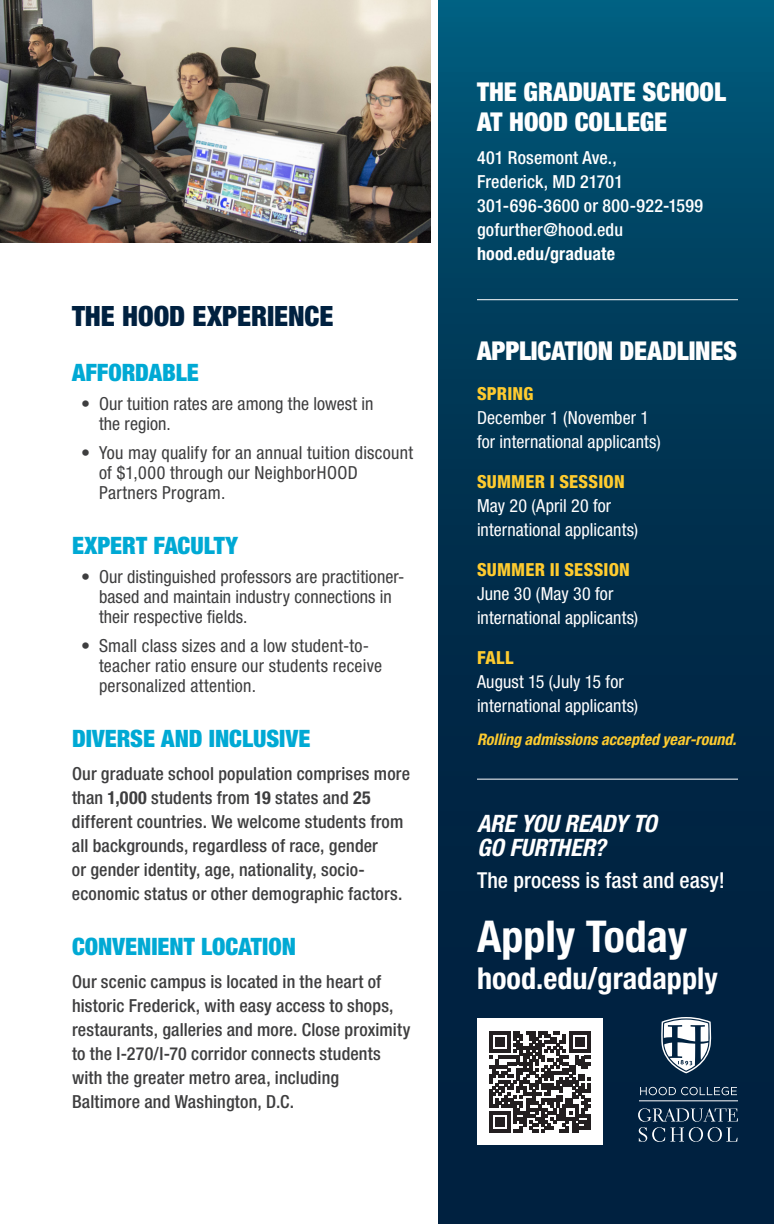
<style>
.page{position:relative;width:774px;height:1224px;background:#fff}
.page>*{position:absolute;margin:0;border:0;box-sizing:border-box;transform-origin:0 0}
.t1{font:700 condensed 44px "Helvetica Neue LT Std";color:#fff}
.t2{font:700 condensed 30.2px "Helvetica Neue LT Std";color:#fff}
.t3{font:900 condensed 28px "Helvetica Neue LT Std";letter-spacing:-.005em;color:#002140}
.t4{font:900 condensed 26px/30px "Helvetica Neue LT Std";letter-spacing:-.005em;color:#fff}
.t5{font:900 condensed 24px "Helvetica Neue LT Std";color:#00a9d4}
.t6{font:italic 700 condensed 24px/24px "Helvetica Neue LT Std";letter-spacing:-.005em;color:#fff}
.t7{font:500 condensed 22px "Helvetica Neue LT Std";letter-spacing:.005em;color:#fff}
.t8{font:500 condensed 18px/24px "Helvetica Neue LT Std";letter-spacing:.01em;color:#3e3e3f}
.t9{font:condensed 18px/20px "Helvetica Neue LT Std";letter-spacing:.01em;color:#3e3e3f}
.t10{font:condensed 18px/24px "Helvetica Neue LT Std";letter-spacing:.005em;color:#fff}
.t11{font:500 condensed 18px/24px "Helvetica Neue LT Std";letter-spacing:.01em;color:#fff}
.t12{font:800 condensed 18px "Helvetica Neue LT Std";letter-spacing:.01em;color:#fecb2f}
.t13{font:700 condensed 18px "Helvetica Neue LT Std";letter-spacing:.01em;color:#fff}
.t14{font:italic 700 condensed 16px "Helvetica Neue LT Std";color:#fecb2f}
.s1{font-weight:700}
</style>
<div class="page">
<svg style="left:439px;top:0;width:335px;height:1224px;background:#003352"></svg>
<img style="left:0;top:0;width:431px;height:243px">
<hr style="left:477px;top:299px;width:261px;height:1px;background:#fff">
<hr style="left:477px;top:779px;width:261px;height:1px;background:#fff">
<svg style="left:661px;top:1017px;width:51px;height:56px"></svg>
<svg style="left:638px;top:1108px;width:100px;height:34px;background:#2b4660"></svg>
<hr style="left:639px;top:1100px;width:99px;height:1px;background:#fff">
<svg style="left:640px;top:1087px;width:97px;height:8px"></svg>
<div style="left:477px;top:1019px;width:126px;height:126px;background:#fff"></div>
<svg style="left:489px;top:1031px;width:101px;height:102px"></svg>
<h3 class="t3" style="left:72px;top:299px;width:263px">THE HOOD EXPERIENCE</h3>
<h3 class="t5" style="left:72px;top:358px;width:128px">AFFORDABLE</h3>
<p class="t9" style="left:99px;top:394px;width:276px;text-indent:-18px">• Our tuition rates are among the lowest in the region.</p>
<p class="t9" style="left:99px;top:443px;width:316px;text-indent:-18px">• You may qualify for an annual tuition discount of $1,000 through our NeighborHOOD<br>Partners Program.</p>
<h3 class="t5" style="left:72px;top:531px;width:168px">EXPERT FACULTY</h3>
<p class="t9" style="left:99px;top:567px;width:307px;text-indent:-18px">• Our distinguished professors are practitioner&shy;based and maintain industry connections in their respective fields.</p>
<p class="t9" style="left:99px;top:636px;width:285px;text-indent:-18px">• Small class sizes and a low student-to&shy;teacher ratio ensure our students receive personalized attention.</p>
<h3 class="t5" style="left:72px;top:724px;width:240px">DIVERSE AND INCLUSIVE</h3>
<p class="t8" style="left:72px;top:761px;width:340px">Our graduate school population comprises more than <span class="s1">1,000</span> students from <span class="s1">19</span> states and <span class="s1">25 </span>different countries. We welcome students from all backgrounds, regardless of race, gender<br>or gender identity, age, nationality, socio&shy;economic status or other demographic factors.</p>
<h3 class="t5" style="left:72px;top:932px;width:225px">CONVENIENT LOCATION</h3>
<p class="t8" style="left:72px;top:969px;width:340px">Our scenic campus is located in the heart of historic Frederick, with easy access to shops, restaurants, galleries and more. Close proximity to the I-270/I-70 corridor connects students with the greater metro area, including Baltimore and Washington, D.C.</p>
<h3 class="t4" style="left:477px;top:76px;width:251px">THE GRADUATE SCHOOL<br>AT HOOD COLLEGE</h3>
<p class="t11" style="left:477px;top:145px;width:228px">401 Rosemont Ave.,<br>Frederick, MD 21701<br>301-696-3600 or 800-922-1599 gofurther@hood.edu</p>
<p class="t13" style="left:477px;top:242px;width:140px">hood.edu/graduate</p>
<h3 class="t4" style="left:477px;top:335px;width:262px">APPLICATION DEADLINES</h3>
<p class="t12" style="left:477px;top:382px;width:58px">SPRING</p>
<p class="t10" style="left:477px;top:405px;width:185px">December 1 (November 1 for international applicants)</p>
<p class="t12" style="left:477px;top:470px;width:149px">SUMMER I SESSION</p>
<p class="t10" style="left:477px;top:493px;width:163px">May 20 (April 20 for international applicants)</p>
<p class="t12" style="left:477px;top:558px;width:154px">SUMMER II SESSION</p>
<p class="t10" style="left:477px;top:581px;width:163px">June 30 (May 30 for international applicants)</p>
<p class="t12" style="left:477px;top:646px;width:38px">FALL</p>
<p class="t10" style="left:477px;top:669px;width:163px">August 15 (July 15 for international applicants)</p>
<p class="t14" style="left:477px;top:729px;width:261px">Rolling admissions accepted year-round.</p>
<h3 class="t6" style="left:477px;top:812px;width:181px">ARE YOU READY TO<br>GO FURTHER?</h3>
<p class="t7" style="left:477px;top:867px;width:249px">The process is fast and easy!</p>
<h1 class="t1" style="left:477px;top:910px;width:212px">Apply Today</h1>
<h2 class="t2" style="left:477px;top:960px;width:242px">hood.edu/gradapply</h2>
</div>
